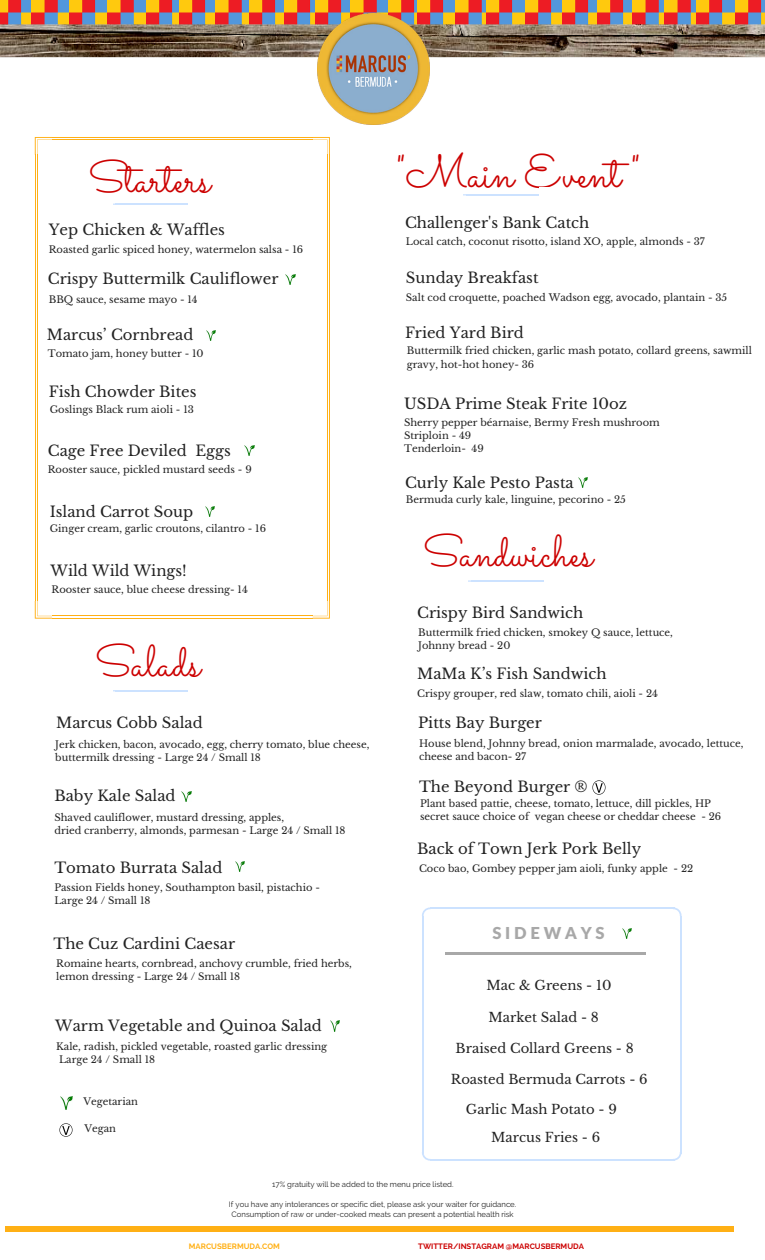
<style>
.page{position:relative;width:765px;height:1260px;background:#fff}
.page>*{position:absolute;margin:0;border:0;box-sizing:border-box;transform-origin:0 0}
.t1{font:46.38px "Sacramento";color:#c00}
.t2{font:44.62px "Sacramento";color:#c00}
.t3{font:900 16.5px "Lato";letter-spacing:.23em;color:#a8a8a8}
.t4{font:14.88px "Libre Baskerville";color:#222}
.t5{font:13.25px/28.1px "Libre Baskerville";color:#222}
.t6{font:9.88px/13.1px "Libre Baskerville";color:#222}
.t7{font:7.75px/10.2px "Raleway";color:#222;text-align:center}
.t8{font:700 7.75px "Raleway";color:#c00}
.t9{font:700 7.75px "Raleway";color:#ffb015}
</style>
<div class="page">
<svg style="left:245px;top:445px;width:9px;height:11px"></svg>
<svg style="left:206px;top:330px;width:10px;height:10px"></svg>
<svg style="left:205px;top:506px;width:10px;height:11px"></svg>
<svg style="left:286px;top:275px;width:9px;height:10px"></svg>
<svg style="left:182px;top:791px;width:9px;height:11px"></svg>
<svg style="left:235px;top:862px;width:10px;height:10px"></svg>
<img style="left:592px;top:781px;width:14px;height:13px">
<img style="left:0;top:0;width:32px;height:24px">
<div style="left:6px;top:1226px;width:728px;height:6px;background:#ffb015"></div>
<svg style="left:422px;top:908px;width:8px;height:8px"></svg>
<svg style="left:673px;top:908px;width:9px;height:8px"></svg>
<hr style="left:430px;top:908px;width:244px;height:1px;background:#cce2ff">
<hr style="left:422px;top:916px;width:2px;height:237px;background:#cce2ff">
<hr style="left:430px;top:1159px;width:244px;height:2px;background:#cce2ff">
<svg style="left:422px;top:1153px;width:8px;height:8px"></svg>
<hr style="left:680px;top:916px;width:2px;height:237px;background:#cce2ff">
<svg style="left:674px;top:1152px;width:8px;height:9px"></svg>
<hr style="left:445px;top:952px;width:201px;height:3px;background:#a8a8a8">
<svg style="left:622px;top:928px;width:10px;height:10px"></svg>
<img style="left:32px;top:0;width:147px;height:24px">
<img style="left:179px;top:0;width:37px;height:24px">
<img style="left:216px;top:0;width:33px;height:24px">
<img style="left:249px;top:0;width:35px;height:24px">
<img style="left:284px;top:0;width:31px;height:24px">
<img style="left:315px;top:0;width:36px;height:24px">
<img style="left:351px;top:0;width:66px;height:13px">
<img style="left:417px;top:0;width:70px;height:24px">
<img style="left:487px;top:0;width:110px;height:24px">
<img style="left:597px;top:0;width:36px;height:24px">
<img style="left:633px;top:0;width:32px;height:24px">
<img style="left:665px;top:0;width:32px;height:24px">
<img style="left:697px;top:0;width:68px;height:24px">
<img style="left:0;top:24px;width:765px;height:33px">
<img style="left:318px;top:13px;width:111px;height:112px">
<hr style="left:116px;top:690px;width:74px;height:1px;background:#cce2ff">
<div style="left:188px;top:683px;width:16px;height:16px;background:#fff"></div>
<hr style="left:471px;top:580px;width:74px;height:2px;background:#cce2ff">
<div style="left:544px;top:574px;width:16px;height:16px;background:#fff"></div>
<hr style="left:466px;top:194px;width:75px;height:1px;background:#cce2ff">
<div style="left:539px;top:188px;width:16px;height:15px;background:#fff"></div>
<hr style="left:116px;top:204px;width:74px;height:1px;background:#cce2ff">
<div style="left:188px;top:197px;width:16px;height:16px;background:#fff"></div>
<svg style="left:60px;top:1097px;width:12px;height:13px"></svg>
<svg style="left:59px;top:1123px;width:13px;height:13px"></svg>
<svg style="left:330px;top:1021px;width:9px;height:10px"></svg>
<svg style="left:35px;top:601px;width:17px;height:18px"></svg>
<svg style="left:313px;top:137px;width:17px;height:18px"></svg>
<svg style="left:35px;top:137px;width:17px;height:18px"></svg>
<svg style="left:313px;top:601px;width:17px;height:18px"></svg>
<hr style="left:52px;top:137px;width:261px;height:1px;background:#ffb015">
<hr style="left:52px;top:139px;width:261px;height:1px;background:#ffb015">
<hr style="left:52px;top:618px;width:261px;height:1px;background:#ffb015">
<hr style="left:52px;top:616px;width:261px;height:1px;background:#ffb015">
<hr style="left:35px;top:155px;width:1px;height:446px;background:#ffb015">
<hr style="left:37px;top:155px;width:1px;height:446px;background:#ffb015">
<hr style="left:329px;top:155px;width:1px;height:446px;background:#ffb015">
<hr style="left:327px;top:155px;width:1px;height:446px;background:#ffb015">
<svg style="left:578px;top:477px;width:10px;height:11px"></svg>
<h2 class="t2" style="left:88px;top:151px;width:124px">Starters</h2>
<h3 class="t4" style="left:49px;top:221px;width:178px">Yep Chicken &amp; Waffles</h3>
<p class="t6" style="left:49px;top:243px;width:256px">Roasted garlic spiced honey, watermelon salsa - 16</p>
<h3 class="t4" style="left:48px;top:270px;width:232px">Crispy Buttermilk Cauliflower</h3>
<p class="t6" style="left:49px;top:293px;width:151px">BBQ sauce, sesame mayo - 14</p>
<h3 class="t4" style="left:47px;top:326px;width:148px">Marcus’ Cornbread</h3>
<p class="t6" style="left:48px;top:347px;width:157px">Tomato jam, honey butter - 10</p>
<h3 class="t4" style="left:49px;top:382px;width:149px">Fish Chowder Bites</h3>
<p class="t6" style="left:50px;top:403px;width:146px">Goslings Black rum aioli - 13</p>
<h3 class="t4" style="left:48px;top:441px;width:184px">Cage Free Deviled Eggs</h3>
<p class="t6" style="left:48px;top:463px;width:205px">Rooster sauce, pickled mustard seeds - 9</p>
<h3 class="t4" style="left:50px;top:502px;width:145px">Island Carrot Soup</h3>
<p class="t6" style="left:50px;top:522px;width:218px">Ginger cream, garlic croutons, cilantro - 16</p>
<h3 class="t4" style="left:51px;top:561px;width:138px">Wild Wild Wings!</h3>
<p class="t6" style="left:52px;top:582px;width:198px">Rooster sauce, blue cheese dressing- 14</p>
<h2 class="t2" style="left:95px;top:634px;width:107px">Salads</h2>
<h3 class="t4" style="left:56px;top:713px;width:148px">Marcus Cobb Salad</h3>
<p class="t6" style="left:55px;top:738px;width:316px">Jerk chicken, bacon, avocado, egg, cherry tomato, blue cheese, buttermilk dressing - Large 24 / Small 18</p>
<h3 class="t4" style="left:54px;top:786px;width:123px">Baby Kale Salad</h3>
<p class="t6" style="left:54px;top:811px;width:293px">Shaved cauliflower, mustard dressing, apples,<br>dried cranberry, almonds, parmesan - Large 24 / Small 18</p>
<h3 class="t4" style="left:54px;top:858px;width:169px">Tomato Burrata Salad</h3>
<p class="t6" style="left:54px;top:881px;width:267px">Passion Fields honey, Southampton basil, pistachio -<br>Large 24 / Small 18</p>
<h3 class="t4" style="left:53px;top:934px;width:183px">The Cuz Cardini Caesar</h3>
<p class="t6" style="left:56px;top:957px;width:297px">Romaine hearts, cornbread, anchovy crumble, fried herbs, lemon dressing - Large 24 / Small 18</p>
<h3 class="t4" style="left:55px;top:1017px;width:268px">Warm Vegetable and Quinoa Salad</h3>
<p class="t6" style="left:56px;top:1040px;width:272px">Kale, radish, pickled vegetable, roasted garlic dressing<br>Large 24 / Small 18</p>
<p class="t6" style="left:83px;top:1095px;width:56px">Vegetarian</p>
<p class="t6" style="left:84px;top:1122px;width:33px">Vegan</p>
<h1 class="t1" style="left:397px;top:143px;width:245px">"Main Event "</h1>
<h3 class="t4" style="left:405px;top:213px;width:186px">Challenger's Bank Catch</h3>
<p class="t6" style="left:406px;top:235px;width:300px">Local catch, coconut risotto, island XO, apple, almonds - 37</p>
<h3 class="t4" style="left:406px;top:269px;width:134px">Sunday Breakfast</h3>
<p class="t6" style="left:406px;top:291px;width:323px">Salt cod croquette, poached Wadson egg, avocado, plantain - 35</p>
<h3 class="t4" style="left:405px;top:324px;width:120px">Fried Yard Bird</h3>
<p class="t6" style="left:407px;top:344px;width:347px">Buttermilk fried chicken, garlic mash potato, collard greens, sawmill gravy, hot-hot honey- 36</p>
<h3 class="t4" style="left:404px;top:394px;width:225px">USDA Prime Steak Frite 10oz</h3>
<p class="t6" style="left:404px;top:416px;width:257px">Sherry pepper béarnaise, Bermy Fresh mushroom<br>Striploin - 49<br>Tenderloin- 49</p>
<h3 class="t4" style="left:405px;top:473px;width:170px">Curly Kale Pesto Pasta</h3>
<p class="t6" style="left:406px;top:492px;width:221px">Bermuda curly kale, linguine, pecorino - 25</p>
<h2 class="t2" style="left:423px;top:525px;width:172px">Sandwiches</h2>
<h3 class="t4" style="left:417px;top:603px;width:168px">Crispy Bird Sandwich</h3>
<p class="t6" style="left:418px;top:626px;width:256px">Buttermilk fried chicken, smokey Q sauce, lettuce,<br>Johnny bread - 20</p>
<h3 class="t4" style="left:417px;top:664px;width:191px">MaMa K’s Fish Sandwich</h3>
<p class="t6" style="left:417px;top:687px;width:242px">Crispy grouper, red slaw, tomato chili, aioli - 24</p>
<h3 class="t4" style="left:418px;top:713px;width:125px">Pitts Bay Burger</h3>
<p class="t6" style="left:419px;top:737px;width:326px">House blend, Johnny bread, onion marmalade, avocado, lettuce, cheese and bacon- 27</p>
<h3 class="t4" style="left:419px;top:778px;width:170px">The Beyond Burger ®</h3>
<p class="t6" style="left:420px;top:797px;width:303px">Plant based pattie, cheese, tomato, lettuce, dill pickles, HP secret sauce choice of vegan cheese or cheddar cheese - 26</p>
<h3 class="t4" style="left:417px;top:840px;width:225px">Back of Town Jerk Pork Belly</h3>
<p class="t6" style="left:419px;top:862px;width:276px">Coco bao, Gombey pepper jam aioli, funky apple - 22</p>
<h3 class="t3" style="left:492px;top:923px;width:114px">SIDEWAYS</h3>
<h3 class="t5" style="left:487px;top:971px;width:126px">Mac &amp; Greens - 10</h3>
<h3 class="t5" style="left:488px;top:1003px;width:112px">Market Salad - 8</h3>
<h3 class="t5" style="left:456px;top:1034px;width:180px">Braised Collard Greens - 8</h3>
<h3 class="t5" style="left:451px;top:1065px;width:198px">Roasted Bermuda Carrots - 6</h3>
<h3 class="t5" style="left:491px;top:1095px;width:127px;text-indent:-25px">Garlic Mash Potato - 9<br>Marcus Fries - 6</h3>
<p class="t7" style="left:272px;top:1179px;width:183px">17% gratuity will be added to the menu price listed.</p>
<p class="t7" style="left:229px;top:1199px;width:289px">If you have any intolerances or specific diet, please ask your waiter for guidance.<br>Consumption of raw or under-cooked meats can present a potential health risk</p>
<p class="t9" style="left:189px;top:1241px;width:92px">MARCUSBERMUDA.COM</p>
<p class="t8" style="left:418px;top:1241px;width:167px">TWITTER/INSTAGRAM @MARCUSBERMUDA</p>
</div>
